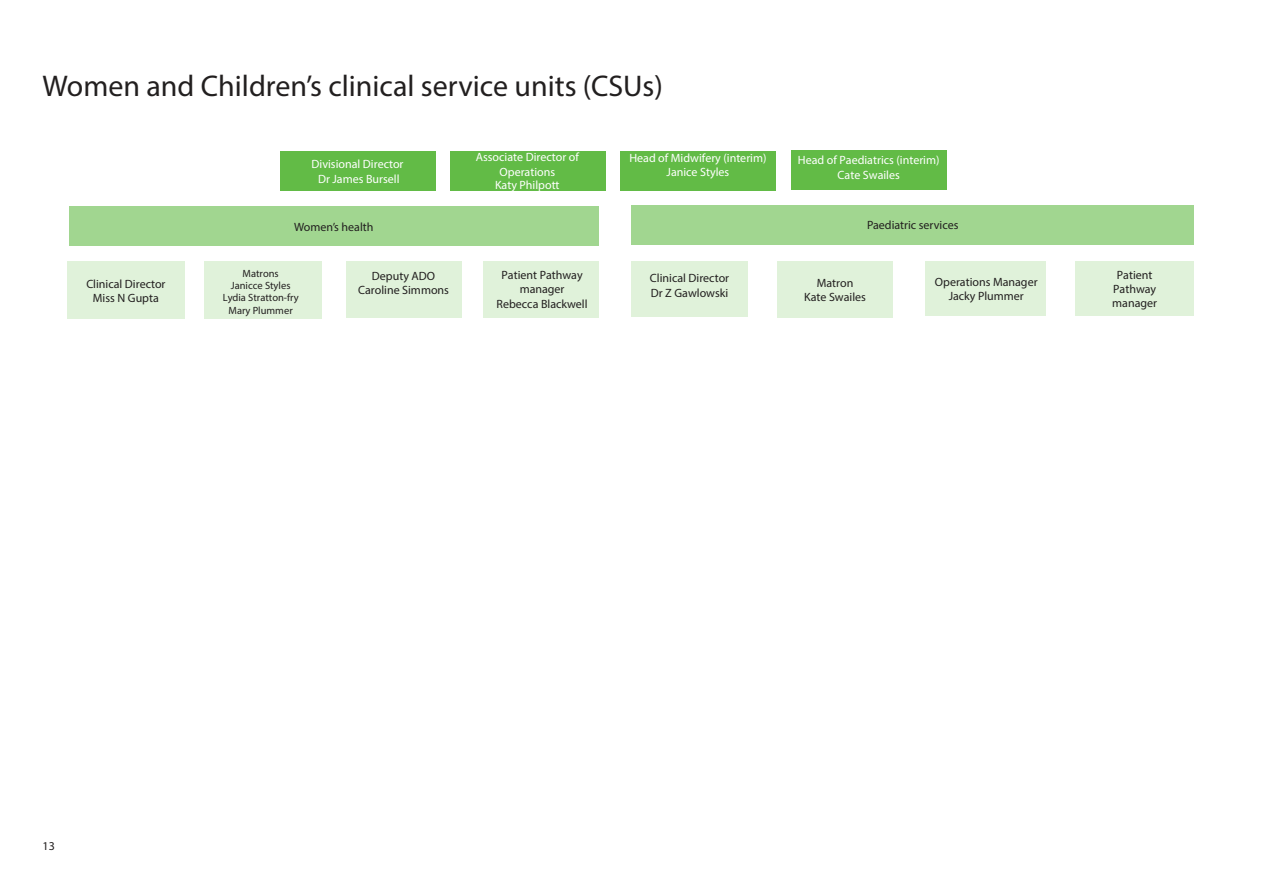
<style>
.page{position:relative;width:1263px;height:893px;background:#fff}
.page>*{position:absolute;margin:0;border:0;box-sizing:border-box;transform-origin:0 0}
.t1{font:30px "Myriad Pro";color:#221f1f}
.t2{font:12px/14.4px "Myriad Pro";color:#221f1f;text-align:center}
.t3{font:12px/14.1px "Myriad Pro";color:#fff;text-align:center}
.t4{font:10.5px/12.5px "Myriad Pro";color:#221f1f;text-align:center}
</style>
<div class="page">
<div style="left:621px;top:151px;width:155px;height:40px;background:#62bb46"></div>
<div style="left:450px;top:151px;width:156px;height:40px;background:#62bb46"></div>
<div style="left:204px;top:262px;width:118px;height:57px;background:#e0f2da"></div>
<div style="left:69px;top:206px;width:529px;height:40px;background:#a1d690"></div>
<div style="left:925px;top:261px;width:120px;height:55px;background:#e0f2da"></div>
<div style="left:777px;top:261px;width:116px;height:56px;background:#e0f2da"></div>
<div style="left:631px;top:262px;width:117px;height:55px;background:#e0f2da"></div>
<div style="left:346px;top:261px;width:115px;height:56px;background:#e0f2da"></div>
<div style="left:631px;top:205px;width:563px;height:40px;background:#a1d690"></div>
<div style="left:67px;top:262px;width:118px;height:57px;background:#e0f2da"></div>
<div style="left:1075px;top:261px;width:119px;height:55px;background:#e0f2da"></div>
<div style="left:484px;top:261px;width:115px;height:56px;background:#e0f2da"></div>
<div style="left:280px;top:151px;width:155px;height:40px;background:#62bb46"></div>
<div style="left:791px;top:150px;width:156px;height:40px;background:#62bb46"></div>
<h1 class="t1" style="left:43px;top:75px;width:622px">Women and Children’s clinical service units (CSUs)</h1>
<p class="t3" style="left:476px;top:151px;width:105px">Associate Director of<br>Operations<br>Katy Philpott</p>
<p class="t3" style="left:629px;top:152px;width:139px">Head of Midwifery (interim)<br>Janice Styles</p>
<p class="t3" style="left:312px;top:158px;width:93px">Divisional Director<br>Dr James Bursell</p>
<p class="t3" style="left:798px;top:153px;width:143px;line-height:14.9px">Head of Paediatrics (interim)<br>Cate Swailes</p>
<p class="t2" style="left:86px;top:277px;width:81px">Clinical Director<br>Miss N Gupta</p>
<p class="t2" style="left:294px;top:220px;width:81px">Women’s health</p>
<p class="t4" style="left:223px;top:268px;width:77px">Matrons<br>Janicce Styles<br>Lydia Stratton-fry<br>Mary Plummer</p>
<p class="t2" style="left:358px;top:269px;width:92px">Deputy ADO<br>Caroline Simmons</p>
<p class="t2" style="left:497px;top:269px;width:93px">Patient Pathway manager<br>Rebecca Blackwell</p>
<p class="t2" style="left:650px;top:272px;width:81px;text-align:left">Clinical Director<br>Dr Z Gawlowski</p>
<p class="t2" style="left:867px;top:219px;width:93px">Paediatric services</p>
<p class="t2" style="left:804px;top:277px;width:63px;line-height:14px">Matron<br>Kate Swailes</p>
<p class="t2" style="left:935px;top:275px;width:104px">Operations Manager<br>Jacky Plummer</p>
<p class="t2" style="left:1112px;top:269px;width:46px">Patient<br>Pathway manager</p>
<p class="t2" style="left:43px;top:840px;width:14px">13</p>
</div>
